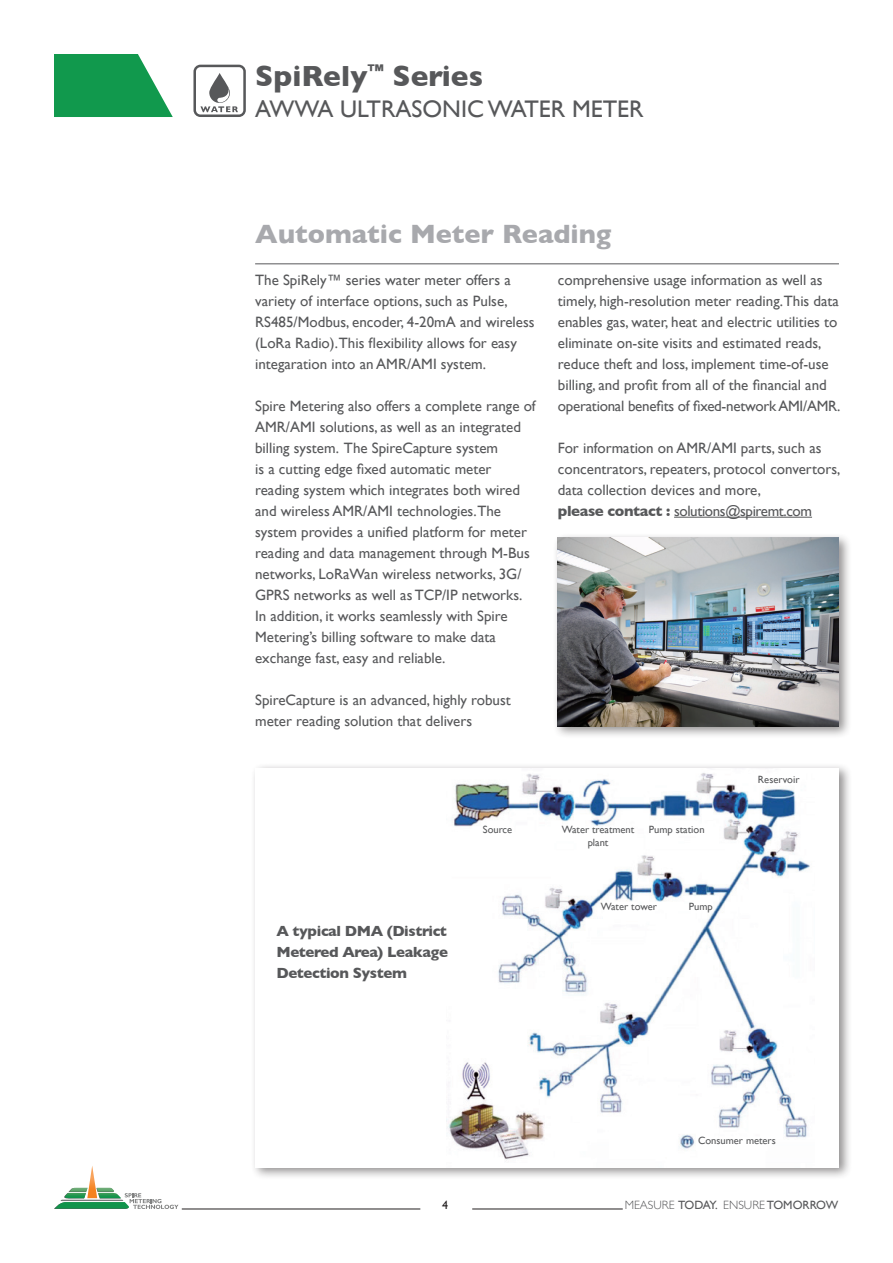
<style>
.page{position:relative;width:893px;height:1263px;background:#fff}
.page>*{position:absolute;margin:0;border:0;box-sizing:border-box;transform-origin:0 0}
.t1{font:700 29.7px "Gill Sans";color:#57585a}
.t2{font:700 27px "Gill Sans";color:#a8a9ad}
.t3{font:24px "Gill Sans";color:#57585a}
.t4{font:15px/21px "Gill Sans";color:#57585a}
.t5{font:700 15px/21px "Gill Sans";letter-spacing:-.025em;color:#57585a;text-align:justify}
.t6{font:12px "Gill Sans";letter-spacing:-.04em;color:#57585a}
.t7{font:12px "Gill Sans";color:#231f20}
.t8{font:10.5px/12.6px "Gill Sans";color:#57585a;text-align:center}
.s1{font-weight:700}
.s2{font-weight:300}
</style>
<div class="page">
<svg style="left:54px;top:54px;width:119px;height:63px;background:#34a867"></svg>
<svg style="left:193px;top:65px;width:53px;height:52px"></svg>
<svg style="left:54px;top:1166px;width:124px;height:43px"></svg>
<hr style="left:182px;top:1209px;width:238px;height:1px;background:#231f20">
<hr style="left:472px;top:1209px;width:151px;height:1px;background:#231f20">
<hr style="left:674px;top:517px;width:138px;height:1px;background:#57585a">
<hr style="left:255px;top:264px;width:584px;height:1px;background:#57585a">
<div style="left:553px;top:532px;width:299px;height:208px;background:#231f20;opacity:.5"></div>
<img style="left:558px;top:537px;width:281px;height:189px">
<div style="left:250px;top:762px;width:602px;height:418px;background:#231f20;opacity:.5"></div>
<div style="left:255px;top:768px;width:584px;height:399px;background:#fff"></div>
<img style="left:446px;top:773px;width:364px;height:387px">
<h1 class="t1" style="left:255px;top:52px;width:229px">SpiRely<sup>™</sup> Series</h1>
<h3 class="t3" style="left:255px;top:95px;width:390px">AWWA ULTRASONIC WATER METER</h3>
<h2 class="t2" style="left:255px;top:212px;width:358px">Automatic Meter Reading</h2>
<p class="t4" style="left:255px;top:269px;width:281px">The SpiRely™ series water meter offers a variety of interface options, such as Pulse, RS485/Modbus, encoder, 4-20mA and wireless (LoRa Radio).This flexibility allows for easy integaration into an AMR/AMI system.</p>
<p class="t4" style="left:255px;top:395px;width:282px">Spire Metering also offers a complete range of AMR/AMI solutions, as well as an integrated billing system. The SpireCapture system<br>is a cutting edge fixed automatic meter reading system which integrates both wired and wireless AMR/AMI technologies.The system provides a unified platform for meter reading and data management through M-Bus networks, LoRaWan wireless networks, 3G/ GPRS networks as well as TCP/IP networks.<br>In addition, it works seamlessly with Spire Metering’s billing software to make data exchange fast, easy and reliable.</p>
<p class="t4" style="left:255px;top:689px;width:257px">SpireCapture is an advanced, highly robust meter reading solution that delivers</p>
<p class="t4" style="left:558px;top:269px;width:284px">comprehensive usage information as well as timely, high-resolution meter reading.This data enables gas, water, heat and electric utilities to eliminate on-site visits and estimated reads, reduce theft and loss, implement time-of-use billing, and profit from all of the financial and operational benefits of fixed-network AMI/AMR.</p>
<p class="t4" style="left:558px;top:437px;width:284px">For information on AMR/AMI parts, such as concentrators, repeaters, protocol convertors, data collection devices and more,<br><span class="s1">please contact :</span> solutions@spiremt.com</p>
<p class="t8" style="left:758px;top:773px;width:43px">Reservoir</p>
<p class="t8" style="left:483px;top:823px;width:31px">Source</p>
<p class="t8" style="left:562px;top:823px;width:74px">Water treatment plant</p>
<p class="t8" style="left:649px;top:823px;width:57px">Pump station</p>
<p class="t5" style="left:276px;top:920px;width:173px">A typical DMA (District Metered Area) Leakage Detection System</p>
<p class="t8" style="left:601px;top:900px;width:58px">Water tower</p>
<p class="t8" style="left:689px;top:900px;width:25px">Pump</p>
<p class="t8" style="left:698px;top:1134px;width:79px">Consumer meters</p>
<p class="t7" style="left:442px;top:1198px;width:7px">4</p>
<p class="t6" style="left:625px;top:1198px;width:215px"><span class="s2">MEASURE</span> TODAY. <span class="s2">ENSURE</span> TOMORROW</p>
</div>
